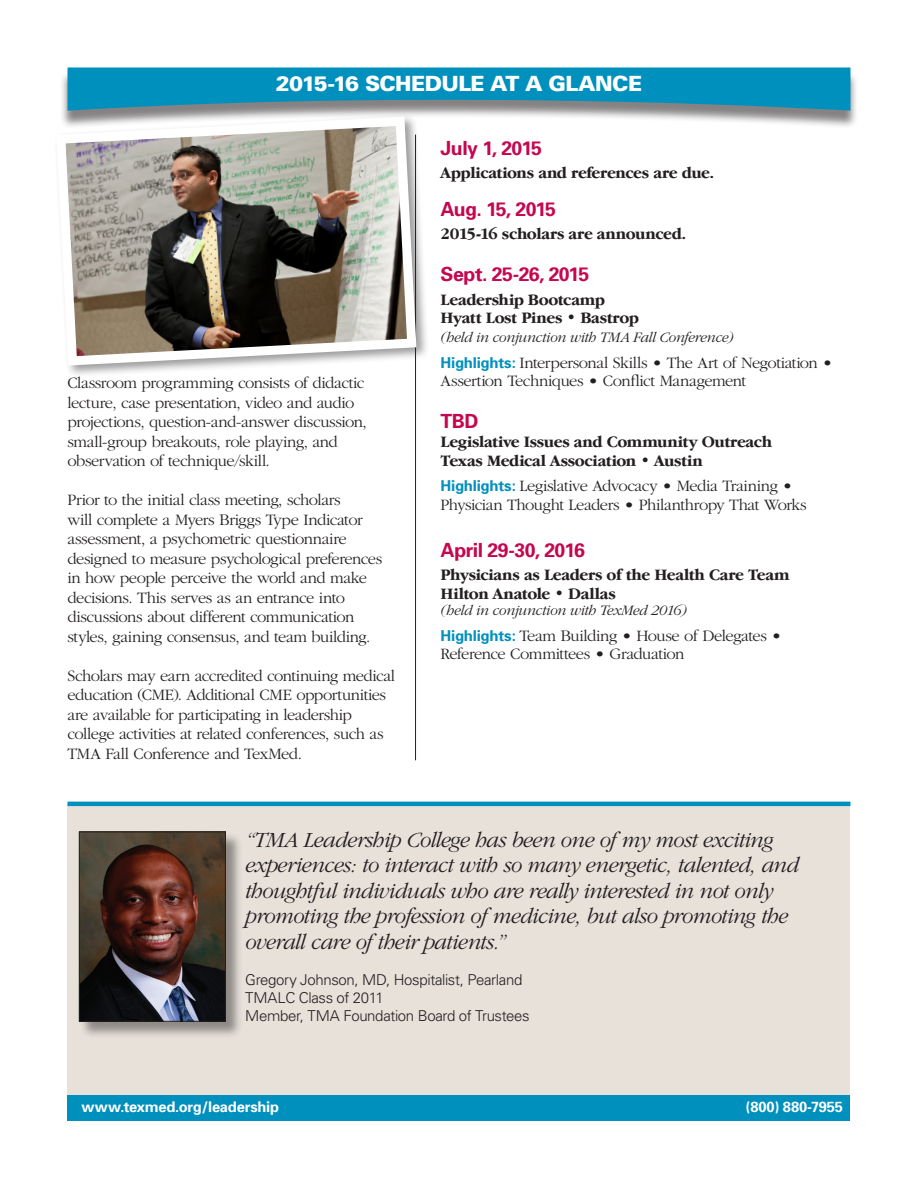
<style>
.page{position:relative;width:918px;height:1188px;background:#fff}
.page>*{position:absolute;margin:0;border:0;box-sizing:border-box;transform-origin:0 0}
.t1{font:italic 300 22.5px/25.5px "Garamond";letter-spacing:-.03em;color:#231f20}
.t2{font:900 21px "Univers";letter-spacing:-.025em;color:#fff}
.red_13{font:700 19.5px "Univers";letter-spacing:-.035em;color:#c50750}
.red_13-2{font:300 16.5px/19.5px "Garamond";letter-spacing:-.03em;color:#231f20}
.body_bold{font:700 16.5px "Garamond IT Cby BT";letter-spacing:-.02em;color:#231f20}
.t3{font:300 15px "Univers";letter-spacing:-.025em;color:#231f20}
._10_11_body_it{font:italic 300 15px "Garamond";letter-spacing:-.025em;color:#231f20}
.t4{font:700 14.7px "Univers";letter-spacing:-.01em;color:#fff}
.s1{font-family:"Univers";font-weight:700;font-size:15px;color:#0090be}
</style>
<div class="page">
<div style="left:68px;top:804px;width:782px;height:298px;background:#e7e1da"></div>
<div style="left:60px;top:71px;width:798px;height:58px;background:#231f20;opacity:.56"></div>
<svg style="left:68px;top:68px;width:782px;height:43px;background:#198fb5"></svg>
<div style="left:68px;top:1095px;width:782px;height:25px;background:#0090be"></div>
<div style="left:79px;top:832px;width:163px;height:206px;background:#231f20;opacity:.45"></div>
<img style="left:81px;top:834px;width:143px;height:186px">
<div style="left:79px;top:832px;width:147px;height:190px;border:1px solid #231f20"></div>
<hr style="left:68px;top:802px;width:782px;height:4px;background:#0090be">
<hr style="left:415px;top:135px;width:1px;height:625px;background:#231f20">
<div style="left:54px;top:114px;width:375px;height:265px;background:#231f20;opacity:.45"></div>
<svg style="left:54px;top:112px;width:367px;height:258px"></svg>
<p class="t2" style="left:276px;top:70px;width:368px">2015-16 SCHEDULE AT A GLANCE</p>
<p class="red_13-2" style="left:68px;top:374px;width:301px">Classroom programming consists of didactic lecture, case presentation, video and audio projections, question-and-answer discussion, small-group breakouts, role playing, and observation of technique/skill.</p>
<p class="red_13-2" style="left:68px;top:491px;width:316px">Prior to the initial class meeting, scholars<br>will complete a Myers Briggs Type Indicator assessment, a psychometric questionnaire designed to measure psychological preferences in how people perceive the world and make decisions. This serves as an entrance into discussions about different communication styles, gaining consensus, and team building.</p>
<p class="red_13-2" style="left:68px;top:666px;width:329px">Scholars may earn accredited continuing medical education (CME). Additional CME opportunities are available for participating in leadership college activities at related conferences, such as TMA Fall Conference and TexMed.</p>
<p class="red_13" style="left:441px;top:136px;width:103px">July 1, 2015</p>
<p class="body_bold" style="left:441px;top:163px;width:275px">Applications and references are due.</p>
<p class="red_13" style="left:441px;top:197px;width:117px">Aug. 15, 2015</p>
<p class="body_bold" style="left:441px;top:225px;width:247px">2015-16 scholars are announced.</p>
<p class="red_13" style="left:441px;top:263px;width:150px">Sept. 25-26, 2015</p>
<p class="body_bold" style="left:441px;top:290px;width:166px">Leadership Bootcamp</p>
<p class="body_bold" style="left:441px;top:309px;width:200px">Hyatt Lost Pines • Bastrop</p>
<p class="_10_11_body_it" style="left:441px;top:330px;width:295px">(held in conjunction with TMA Fall Conference)</p>
<p class="red_13-2" style="left:441px;top:353px;width:393px;line-height:18.8px"><span class="s1">Highlights:</span> Interpersonal Skills • The Art of Negotiation •<br>Assertion Techniques • Conflict Management</p>
<p class="red_13" style="left:441px;top:410px;width:39px">TBD</p>
<p class="body_bold" style="left:441px;top:432px;width:333px">Legislative Issues and Community Outreach</p>
<p class="body_bold" style="left:441px;top:451px;width:264px">Texas Medical Association • Austin</p>
<p class="red_13-2" style="left:441px;top:477px;width:368px;line-height:18.8px"><span class="s1">Highlights:</span> Legislative Advocacy • Media Training •<br>Physician Thought Leaders • Philanthropy That Works</p>
<p class="red_13" style="left:441px;top:538px;width:146px">April 29-30, 2016</p>
<p class="body_bold" style="left:441px;top:565px;width:351px">Physicians as Leaders of the Health Care Team</p>
<p class="body_bold" style="left:441px;top:584px;width:177px">Hilton Anatole • Dallas</p>
<p class="_10_11_body_it" style="left:441px;top:603px;width:248px">(held in conjunction with TexMed 2016)</p>
<p class="red_13-2" style="left:441px;top:626px;width:342px;line-height:18.8px"><span class="s1">Highlights:</span> Team Building • House of Delegates •<br>Reference Committees • Graduation</p>
<p class="t1" style="left:245px;top:828px;width:555px">“TMA Leadership College has been one of my most exciting experiences: to interact with so many energetic, talented, and thoughtful individuals who are really interested in not only promoting the profession of medicine, but also promoting the overall care of their patients.”</p>
<p class="t3" style="left:245px;top:971px;width:279px">Gregory Johnson, MD, Hospitalist, Pearland</p>
<p class="t3" style="left:245px;top:989px;width:140px">TMALC Class of 2011</p>
<p class="t3" style="left:245px;top:1007px;width:286px">Member, TMA Foundation Board of Trustees</p>
<p class="t4" style="left:82px;top:1098px;width:199px">www.texmed.org/leadership</p>
<p class="t4" style="left:745px;top:1098px;width:99px">(800) 880-7955</p>
</div>
